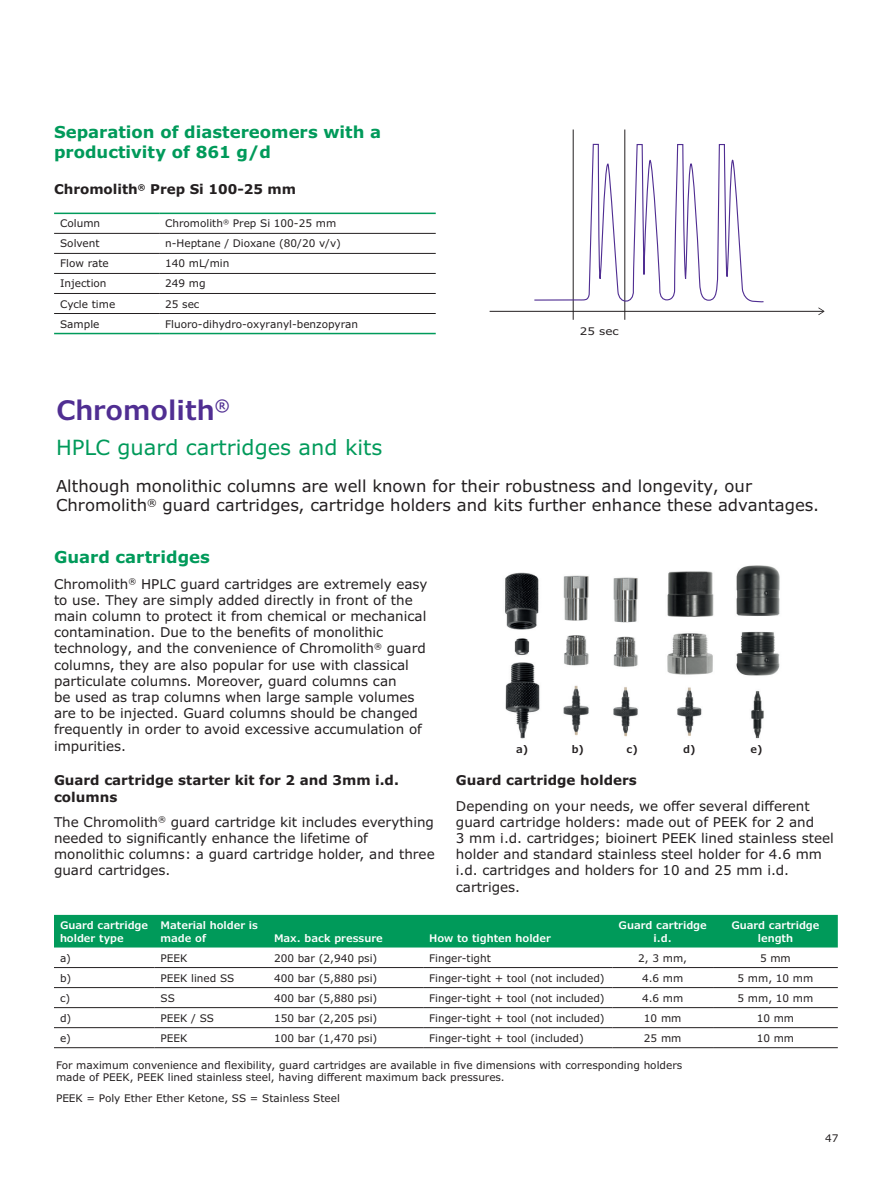
<style>
.page{position:relative;width:893px;height:1188px;background:#fff}
.page>*{position:absolute;margin:0;border:0;box-sizing:border-box;transform-origin:0 0}
.t1{font:600 27px "Verdana Pro";color:#502e92}
.t2{font:21px "Verdana Pro";color:#009a5a}
.t3{font:16.5px/19.8px "Verdana Pro";color:#231f20}
.t4{font:700 16.5px/19.5px "Verdana Pro";color:#009a5a}
.t5{font:13.5px/16.2px "Verdana Pro";color:#231f20}
.t6{font:700 13.5px/16.5px "Verdana Pro";color:#231f20}
.t7{font:10.5px/12.6px "Verdana Pro";color:#231f20}
.t8{font:600 10.5px/12.6px "Verdana Pro";color:#fff}
.t9{font:600 10.5px "Verdana Pro";color:#231f20}
.t10{font:10.5px "Verdana Pro";color:#231f20;scale:1.14 1}
</style>
<div class="page">
<hr style="left:54px;top:233px;width:105px;height:1px;background:#231f20">
<hr style="left:159px;top:233px;width:277px;height:1px;background:#231f20">
<hr style="left:54px;top:253px;width:105px;height:1px;background:#231f20">
<hr style="left:159px;top:253px;width:277px;height:1px;background:#231f20">
<hr style="left:54px;top:273px;width:105px;height:1px;background:#231f20">
<hr style="left:159px;top:273px;width:277px;height:1px;background:#231f20">
<hr style="left:54px;top:293px;width:105px;height:1px;background:#231f20">
<hr style="left:159px;top:293px;width:277px;height:1px;background:#231f20">
<hr style="left:54px;top:313px;width:105px;height:1px;background:#231f20">
<hr style="left:159px;top:313px;width:277px;height:1px;background:#231f20">
<hr style="left:54px;top:213px;width:105px;height:1px;background:#009a5a">
<hr style="left:159px;top:213px;width:277px;height:1px;background:#009a5a">
<hr style="left:54px;top:333px;width:105px;height:1px;background:#009a5a">
<hr style="left:159px;top:333px;width:277px;height:1px;background:#009a5a">
<hr style="left:624px;top:130px;width:1px;height:190px;background:#231f20">
<hr style="left:573px;top:130px;width:1px;height:190px;background:#231f20">
<svg style="left:533px;top:143px;width:232px;height:177px"></svg>
<hr style="left:490px;top:311px;width:333px;height:1px;background:#231f20">
<svg style="left:818px;top:308px;width:6px;height:7px"></svg>
<img style="left:505px;top:572px;width:35px;height:167px">
<img style="left:613px;top:565px;width:167px;height:174px">
<img style="left:563px;top:575px;width:26px;height:161px">
<div style="left:54px;top:915px;width:784px;height:33px;background:#009a5a"></div>
<hr style="left:54px;top:967px;width:101px;height:1px;background:#231f20">
<hr style="left:155px;top:967px;width:113px;height:1px;background:#231f20">
<hr style="left:268px;top:967px;width:155px;height:1px;background:#231f20">
<hr style="left:423px;top:967px;width:189px;height:1px;background:#231f20">
<hr style="left:612px;top:967px;width:101px;height:1px;background:#231f20">
<hr style="left:713px;top:967px;width:125px;height:1px;background:#231f20">
<hr style="left:54px;top:987px;width:101px;height:1px;background:#231f20">
<hr style="left:155px;top:987px;width:113px;height:1px;background:#231f20">
<hr style="left:268px;top:987px;width:155px;height:1px;background:#231f20">
<hr style="left:423px;top:987px;width:189px;height:1px;background:#231f20">
<hr style="left:612px;top:987px;width:101px;height:1px;background:#231f20">
<hr style="left:713px;top:987px;width:125px;height:1px;background:#231f20">
<hr style="left:54px;top:1007px;width:101px;height:1px;background:#231f20">
<hr style="left:155px;top:1007px;width:113px;height:1px;background:#231f20">
<hr style="left:268px;top:1007px;width:155px;height:1px;background:#231f20">
<hr style="left:423px;top:1007px;width:189px;height:1px;background:#231f20">
<hr style="left:612px;top:1007px;width:101px;height:1px;background:#231f20">
<hr style="left:713px;top:1007px;width:125px;height:1px;background:#231f20">
<hr style="left:54px;top:1027px;width:101px;height:1px;background:#231f20">
<hr style="left:155px;top:1027px;width:113px;height:1px;background:#231f20">
<hr style="left:268px;top:1027px;width:155px;height:1px;background:#231f20">
<hr style="left:423px;top:1027px;width:189px;height:1px;background:#231f20">
<hr style="left:612px;top:1027px;width:101px;height:1px;background:#231f20">
<hr style="left:713px;top:1027px;width:125px;height:1px;background:#231f20">
<hr style="left:54px;top:1047px;width:101px;height:1px;background:#231f20">
<hr style="left:155px;top:1047px;width:113px;height:1px;background:#231f20">
<hr style="left:268px;top:1047px;width:155px;height:1px;background:#231f20">
<hr style="left:423px;top:1047px;width:189px;height:1px;background:#231f20">
<hr style="left:612px;top:1047px;width:101px;height:1px;background:#231f20">
<hr style="left:713px;top:1047px;width:125px;height:1px;background:#231f20">
<p class="t4" style="left:54px;top:122px;width:329px">Separation of diastereomers with a productivity of 861 g/d</p>
<p class="t6" style="left:54px;top:181px;width:244px">Chromolith<sup>®</sup> Prep Si 100-25 mm</p>
<p class="t7" style="left:60px;top:217px;width:42px">Column</p>
<p class="t7" style="left:165px;top:217px;width:173px">Chromolith<sup>®</sup> Prep Si 100-25 mm</p>
<p class="t7" style="left:60px;top:237px;width:41px">Solvent</p>
<p class="t7" style="left:165px;top:237px;width:177px">n-Heptane / Dioxane (80/20 v/v)</p>
<p class="t7" style="left:60px;top:257px;width:50px">Flow rate</p>
<p class="t7" style="left:165px;top:257px;width:66px">140 mL/min</p>
<p class="t7" style="left:60px;top:278px;width:48px">Injection</p>
<p class="t7" style="left:165px;top:278px;width:42px">249 mg</p>
<p class="t7" style="left:60px;top:298px;width:57px">Cycle time</p>
<p class="t7" style="left:165px;top:298px;width:36px">25 sec</p>
<p class="t7" style="left:60px;top:318px;width:41px">Sample</p>
<p class="t7" style="left:165px;top:318px;width:195px">Fluoro-dihydro-oxyranyl-benzopyran</p>
<h1 class="t1" style="left:56px;top:393px;width:176px">Chromolith<sup>®</sup></h1>
<h2 class="t2" style="left:56px;top:434px;width:328px">HPLC guard cartridges and kits</h2>
<p class="t10" style="left:580px;top:325px;width:36px">25 sec</p>
<p class="t3" style="left:56px;top:476px;width:765px">Although monolithic columns are well known for their robustness and longevity, our<br>Chromolith<sup>®</sup> guard cartridges, cartridge holders and kits further enhance these advantages.</p>
<p class="t4" style="left:54px;top:548px;width:157px">Guard cartridges</p>
<p class="t5" style="left:54px;top:576px;width:375px">Chromolith<sup>®</sup> HPLC guard cartridges are extremely easy to use. They are simply added directly in front of the main column to protect it from chemical or mechanical contamination. Due to the benefits of monolithic technology, and the convenience of Chromolith<sup>®</sup> guard columns, they are also popular for use with classical particulate columns. Moreover, guard columns can<br>be used as trap columns when large sample volumes are to be injected. Guard columns should be changed frequently in order to avoid excessive accumulation of impurities.</p>
<p class="t6" style="left:54px;top:772px;width:346px">Guard cartridge starter kit for 2 and 3mm i.d. columns</p>
<p class="t5" style="left:54px;top:814px;width:382px">The Chromolith<sup>®</sup> guard cartridge kit includes everything needed to significantly enhance the lifetime of monolithic columns: a guard cartridge holder, and three guard cartridges.</p>
<p class="t9" style="left:516px;top:742px;width:13px">a)</p>
<p class="t9" style="left:572px;top:742px;width:14px">b)</p>
<p class="t9" style="left:627px;top:742px;width:13px">c)</p>
<p class="t9" style="left:683px;top:742px;width:14px">d)</p>
<p class="t9" style="left:750px;top:742px;width:13px">e)</p>
<p class="t6" style="left:456px;top:772px;width:183px">Guard cartridge holders</p>
<p class="t5" style="left:456px;top:798px;width:379px">Depending on your needs, we offer several different guard cartridge holders: made out of PEEK for 2 and<br>3 mm i.d. cartridges; bioinert PEEK lined stainless steel holder and standard stainless steel holder for 4.6 mm i.d. cartridges and holders for 10 and 25 mm i.d. cartriges.</p>
<p class="t8" style="left:60px;top:919px;width:90px">Guard cartridge holder type</p>
<p class="t8" style="left:161px;top:919px;width:99px">Material holder is made of</p>
<p class="t8" style="left:274px;top:932px;width:110px">Max. back pressure</p>
<p class="t8" style="left:429px;top:932px;width:123px">How to tighten holder</p>
<p class="t8" style="left:619px;top:919px;width:90px;text-align:center">Guard cartridge i.d.</p>
<p class="t8" style="left:731px;top:919px;width:90px;text-align:center">Guard cartridge length</p>
<p class="t7" style="left:60px;top:952px;width:13px">a)</p>
<p class="t7" style="left:161px;top:952px;width:28px">PEEK</p>
<p class="t7" style="left:274px;top:952px;width:105px">200 bar (2,940 psi)</p>
<p class="t7" style="left:429px;top:952px;width:63px">Finger-tight</p>
<p class="t7" style="left:638px;top:952px;width:50px">2, 3 mm,</p>
<p class="t7" style="left:760px;top:952px;width:32px">5 mm</p>
<p class="t7" style="left:60px;top:972px;width:13px">b)</p>
<p class="t7" style="left:161px;top:972px;width:75px">PEEK lined SS</p>
<p class="t7" style="left:274px;top:972px;width:105px">400 bar (5,880 psi)</p>
<p class="t7" style="left:429px;top:972px;width:177px">Finger-tight + tool (not included)</p>
<p class="t7" style="left:642px;top:972px;width:43px">4.6 mm</p>
<p class="t7" style="left:737px;top:972px;width:77px">5 mm, 10 mm</p>
<p class="t7" style="left:60px;top:992px;width:12px">c)</p>
<p class="t7" style="left:161px;top:992px;width:16px">SS</p>
<p class="t7" style="left:274px;top:992px;width:105px">400 bar (5,880 psi)</p>
<p class="t7" style="left:429px;top:992px;width:177px">Finger-tight + tool (not included)</p>
<p class="t7" style="left:642px;top:992px;width:43px">4.6 mm</p>
<p class="t7" style="left:737px;top:992px;width:77px">5 mm, 10 mm</p>
<p class="t7" style="left:60px;top:1012px;width:13px">d)</p>
<p class="t7" style="left:161px;top:1012px;width:55px">PEEK / SS</p>
<p class="t7" style="left:274px;top:1012px;width:105px">150 bar (2,205 psi)</p>
<p class="t7" style="left:429px;top:1012px;width:177px">Finger-tight + tool (not included)</p>
<p class="t7" style="left:644px;top:1012px;width:39px">10 mm</p>
<p class="t7" style="left:757px;top:1012px;width:39px">10 mm</p>
<p class="t7" style="left:60px;top:1032px;width:13px">e)</p>
<p class="t7" style="left:161px;top:1032px;width:28px">PEEK</p>
<p class="t7" style="left:274px;top:1032px;width:105px">100 bar (1,470 psi)</p>
<p class="t7" style="left:429px;top:1032px;width:156px">Finger-tight + tool (included)</p>
<p class="t7" style="left:644px;top:1032px;width:39px">25 mm</p>
<p class="t7" style="left:757px;top:1032px;width:39px">10 mm</p>
<p class="t7" style="left:56px;top:1059px;width:628px">For maximum convenience and flexibility, guard cartridges are available in five dimensions with corresponding holders made of PEEK, PEEK lined stainless steel, having different maximum back pressures.</p>
<p class="t7" style="left:56px;top:1092px;width:285px">PEEK = Poly Ether Ether Ketone, SS = Stainless Steel</p>
<p class="t7" style="left:825px;top:1132px;width:15px">47</p>
</div>
